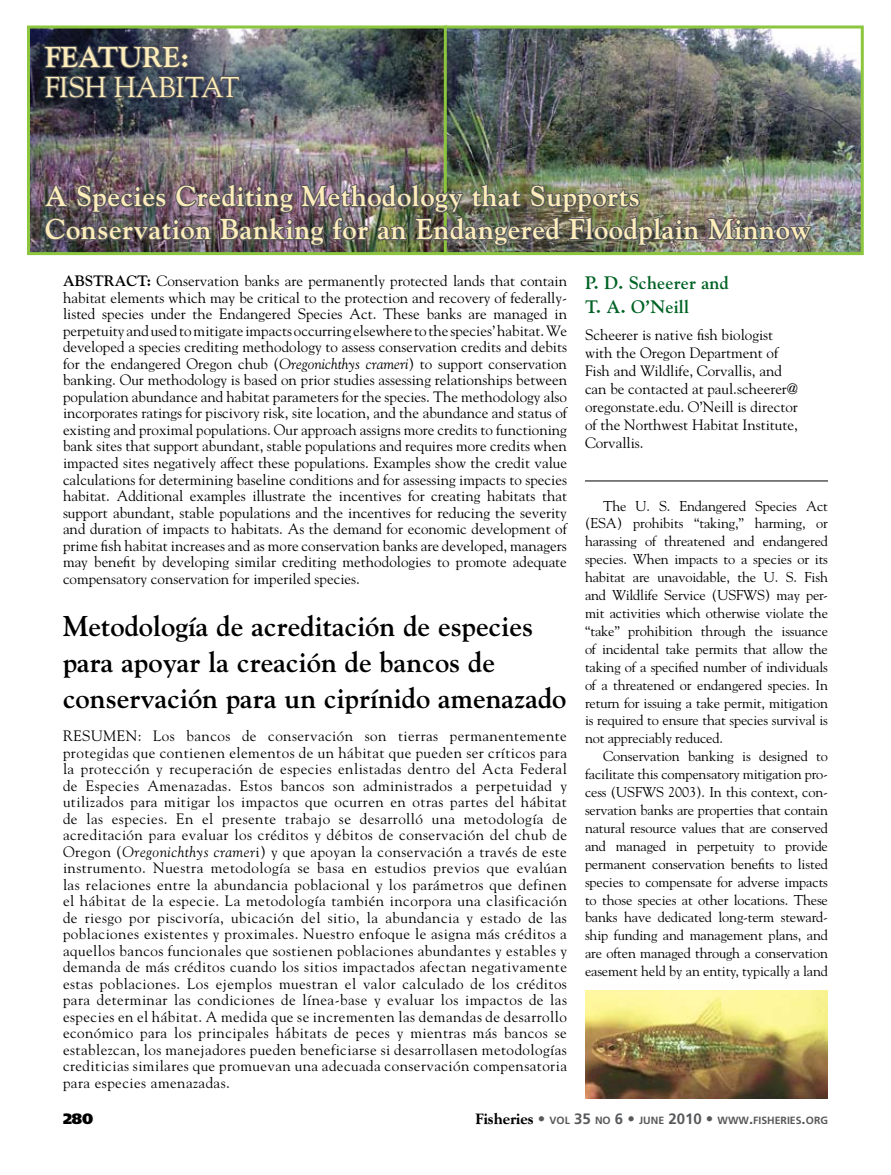
<style>
.page{position:relative;width:891px;height:1175px;background:#fff}
.page>*{position:absolute;margin:0;border:0;box-sizing:border-box;transform-origin:0 0}
.t1{font:700 28.5px/36px "Goudy";color:#000}
.t2{font:700 28.5px/33px "Goudy";letter-spacing:.02em;color:#feb}
.t3{font:28.5px "Goudy";color:#feb}
.t4{font:700 28.5px "Goudy";color:#feb}
.t5{font:700 18px/24px "Goudy";letter-spacing:.01em;color:#006225}
.t6{font:15px/16.5px "Goudy";color:#000;text-align:justify}
.t7{font:900 15px "Frutiger";color:#000}
.t8{font:14.25px/17.9px "Goudy";letter-spacing:-.01em;color:#000;text-align:justify}
.t9{font:700 10.5px "Frutiger";color:#58595b}
.s1{font-weight:700}
.s2{font-style:italic}
.s3{font-family:"Goudy Black S Si";font-weight:800;font-size:15px;color:#000}
.s4{font-weight:300;font-size:15px}
.s5{font-size:15px}
</style>
<div class="page">
<img style="left:31px;top:30px;width:829px;height:221px">
<div style="left:27px;top:26px;width:420px;height:229px;border:3px solid #8cc63f"></div>
<div style="left:444px;top:26px;width:420px;height:229px;border:3px solid #8cc63f"></div>
<img style="left:43px;top:44px;width:770px;height:212px">
<hr style="left:585px;top:480px;width:243px;height:1px;background:#000">
<img style="left:585px;top:991px;width:243px;height:107px">
<h1 class="t4" style="left:45px;top:40px;width:146px">FEATURE:</h1>
<h1 class="t3" style="left:45px;top:69px;width:196px">FISH HABITAT</h1>
<h1 class="t2" style="left:45px;top:179px;width:768px">A Species Crediting Methodology that Supports<br>Conservation Banking for an Endangered Floodplain Minnow</h1>
<p class="t5" style="left:585px;top:270px;width:145px">P. D. Scheerer and<br>T. A. O’Neill</p>
<p class="t6" style="left:585px;top:325px;width:215px;line-height:18px;text-align:left">Scheerer is native fish biologist with the Oregon Department of<br>Fish and Wildlife, Corvallis, and can be contacted at paul.scheerer@ oregonstate.edu. O’Neill is director of the Northwest Habitat Institute,<br>Corvallis.</p>
<p class="t6" style="left:63px;top:272px;width:506px"><span class="s1">ABSTRACT:</span> Conservation banks are permanently protected lands that contain habitat elements which may be critical to the protection and recovery of federally&shy;listed species under the Endangered Species Act. These banks are managed in perpetuity and used to mitigate impacts occurring elsewhere to the species’ habitat. We developed a species crediting methodology to assess conservation credits and debits for the endangered Oregon chub (<span class="s2">Oregonichthys crameri</span>) to support conservation banking. Our methodology is based on prior studies assessing relationships between population abundance and habitat parameters for the species. The methodology also incorporates ratings for piscivory risk, site location, and the abundance and status of existing and proximal populations. Our approach assigns more credits to functioning bank sites that support abundant, stable populations and requires more credits when impacted sites negatively affect these populations. Examples show the credit value calculations for determining baseline conditions and for assessing impacts to species habitat. Additional examples illustrate the incentives for creating habitats that support abundant, stable populations and the incentives for reducing the severity and duration of impacts to habitats. As the demand for economic development of prime fish habitat increases and as more conservation banks are developed, managers may benefit by developing similar crediting methodologies to promote adequate compensatory conservation for imperiled species.</p>
<p class="t8" style="left:585px;top:496px;width:245px;text-indent:18px">The U. S. Endangered Species Act (ESA) prohibits “taking,” harming, or harassing of threatened and endangered species. When impacts to a species or its habitat are unavoidable, the U. S. Fish and Wildlife Service (USFWS) may per&shy;mit activities which otherwise violate the “take” prohibition through the issuance of incidental take permits that allow the taking of a specified number of individuals of a threatened or endangered species. In return for issuing a take permit, mitigation is required to ensure that species survival is not appreciably reduced.</p>
<p class="t8" style="left:585px;top:747px;width:245px;text-indent:18px">Conservation banking is designed to facilitate this compensatory mitigation pro&shy;cess (USFWS 2003). In this context, con&shy;servation banks are properties that contain natural resource values that are conserved and managed in perpetuity to provide permanent conservation benefits to listed species to compensate for adverse impacts to those species at other locations. These banks have dedicated long-term steward&shy;ship funding and management plans, and are often managed through a conservation easement held by an entity, typically a land</p>
<h1 class="t1" style="left:63px;top:608px;width:505px">Metodología de acreditación de especies para apoyar la creación de bancos de conservación para un ciprínido amenazado</h1>
<p class="t6" style="left:63px;top:727px;width:22px">Resumen</p>
<p class="t6" style="left:63px;top:727px;width:506px;text-indent:75px">: Los bancos de conservación son tierras permanentemente protegidas que contienen elementos de un hábitat que pueden ser críticos para la protección y recuperación de especies enlistadas dentro del Acta Federal de Especies Amenazadas. Estos bancos son administrados a perpetuidad y utilizados para mitigar los impactos que ocurren en otras partes del hábitat de las especies. En el presente trabajo se desarrolló una metodología de acreditación para evaluar los créditos y débitos de conservación del chub de Oregon (<span class="s2">Oregonichthys cramer</span>i) y que apoyan la conservación a través de este instrumento. Nuestra metodología se basa en estudios previos que evalúan las relaciones entre la abundancia poblacional y los parámetros que definen el hábitat de la especie. La metodología también incorpora una clasificación de riesgo por piscivoría, ubicación del sitio, la abundancia y estado de las poblaciones existentes y proximales. Nuestro enfoque le asigna más créditos a aquellos bancos funcionales que sostienen poblaciones abundantes y estables y demanda de más créditos cuando los sitios impactados afectan negativamente estas poblaciones. Los ejemplos muestran el valor calculado de los créditos para determinar las condiciones de línea-base y evaluar los impactos de las especies en el hábitat. A medida que se incrementen las demandas de desarrollo económico para los principales hábitats de peces y mientras más bancos se establezcan, los manejadores pueden beneficiarse si desarrollasen metodologías crediticias similares que promuevan una adecuada conservación compensatoria para especies amenazadas.</p>
<p class="t7" style="left:63px;top:1109px;width:32px">280</p>
<p class="t9" style="left:475px;top:1113px;width:354px"><span class="s3">Fisheries</span> <span class="s4">•</span> VOL <span class="s5">35</span> NO <span class="s5">6 •</span> JUNE <span class="s5">2010 •</span> WWW<span class="s5">.</span>FISHERIES<span class="s5">.</span>ORG</p>
</div>
